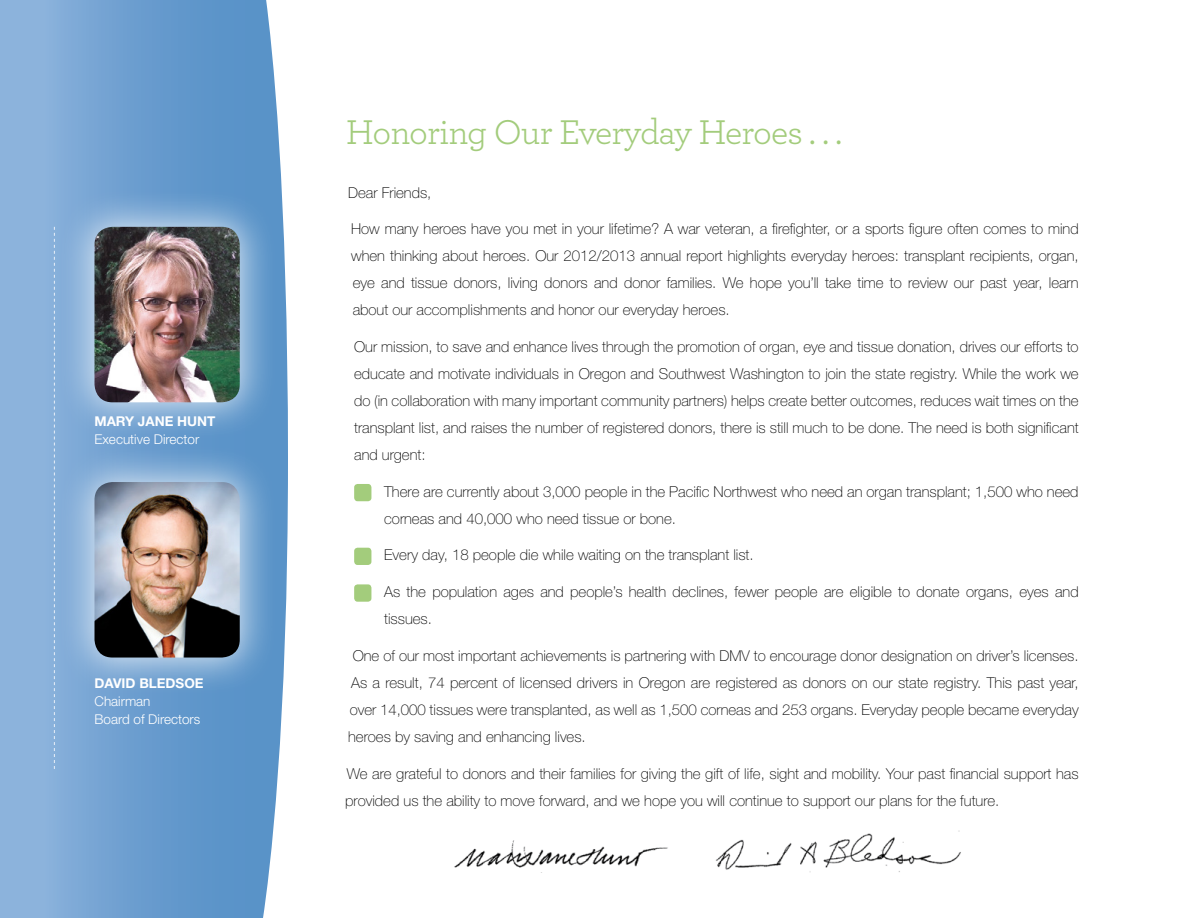
<style>
.page{position:relative;width:1188px;height:918px;background:#fff}
.page>*{position:absolute;margin:0;border:0;box-sizing:border-box;transform-origin:0 0}
.t1{font:36px "Archer";letter-spacing:-.025em;color:#a3cc7c}
.t2{font:100 15px/27px "Helvetica Neue";color:#000;text-align:justify}
.t3{font:300 13.5px/18px "Helvetica Neue";color:#fff}
.t4{font:700 13.5px "Helvetica Neue";color:#fff}
</style>
<div class="page">
<svg style="left:0;top:0;width:288px;height:918px;background:#79a7d4"></svg>
<div style="left:354px;top:484px;width:17px;height:17px;background:#a3cc7c;border-radius:3px"></div>
<div style="left:354px;top:548px;width:17px;height:17px;background:#a3cc7c;border-radius:3px"></div>
<div style="left:354px;top:584px;width:17px;height:18px;background:#a3cc7c;border-radius:3px"></div>
<div style="left:56px;top:189px;width:222px;height:252px;background:#fff;opacity:.75"></div>
<img style="left:94px;top:227px;width:146px;height:175px">
<div style="left:56px;top:444px;width:222px;height:252px;background:#fff;opacity:.75"></div>
<img style="left:94px;top:482px;width:146px;height:176px">
<img style="left:715px;top:830px;width:246px;height:42px">
<img style="left:454px;top:840px;width:214px;height:33px">
<svg style="left:54px;top:227px;width:1px;height:542px"></svg>
<p class="t4" style="left:94px;top:413px;width:123px">MARY JANE HUNT</p>
<p class="t3" style="left:94px;top:430px;width:106px">Executive Director</p>
<p class="t4" style="left:94px;top:674px;width:111px">DAVID BLEDSOE</p>
<p class="t3" style="left:94px;top:691px;width:107px">Chairman<br>Board of Directors</p>
<h1 class="t1" style="left:346px;top:109px;width:498px">Honoring Our Everyday Heroes . . .</h1>
<p class="t2" style="left:348px;top:179px;width:85px">Dear Friends,</p>
<p class="t2" style="left:351px;top:216px;width:729px">How many heroes have you met in your lifetime? A war veteran, a firefighter, or a sports figure often comes to mind when thinking about heroes. Our 2012/2013 annual report highlights everyday heroes: transplant recipients, organ, eye and tissue donors, living donors and donor families. We hope you’ll take time to review our past year, learn about our accomplishments and honor our everyday heroes.</p>
<p class="t2" style="left:354px;top:333px;width:726px">Our mission, to save and enhance lives through the promotion of organ, eye and tissue donation, drives our efforts to educate and motivate individuals in Oregon and Southwest Washington to join the state registry. While the work we do (in collaboration with many important community partners) helps create better outcomes, reduces wait times on the transplant list, and raises the number of registered donors, there is still much to be done. The need is both significant and urgent:</p>
<p class="t2" style="left:384px;top:478px;width:696px">There are currently about 3,000 people in the Pacific Northwest who need an organ transplant; 1,500 who need corneas and 40,000 who need tissue or bone.</p>
<p class="t2" style="left:384px;top:542px;width:371px">Every day, 18 people die while waiting on the transplant list.</p>
<p class="t2" style="left:384px;top:578px;width:696px">As the population ages and people’s health declines, fewer people are eligible to donate organs, eyes and tissues.</p>
<p class="t2" style="left:348px;top:642px;width:732px;text-indent:4px">One of our most important achievements is partnering with DMV to encourage donor designation on driver’s licenses.<br>As a result, 74 percent of licensed drivers in Oregon are registered as donors on our state registry. This past year, over 14,000 tissues were transplanted, as well as 1,500 corneas and 253 organs. Everyday people became everyday heroes by saving and enhancing lives.</p>
<p class="t2" style="left:345px;top:760px;width:735px">We are grateful to donors and their families for giving the gift of life, sight and mobility. Your past financial support has provided us the ability to move forward, and we hope you will continue to support our plans for the future.</p>
</div>
